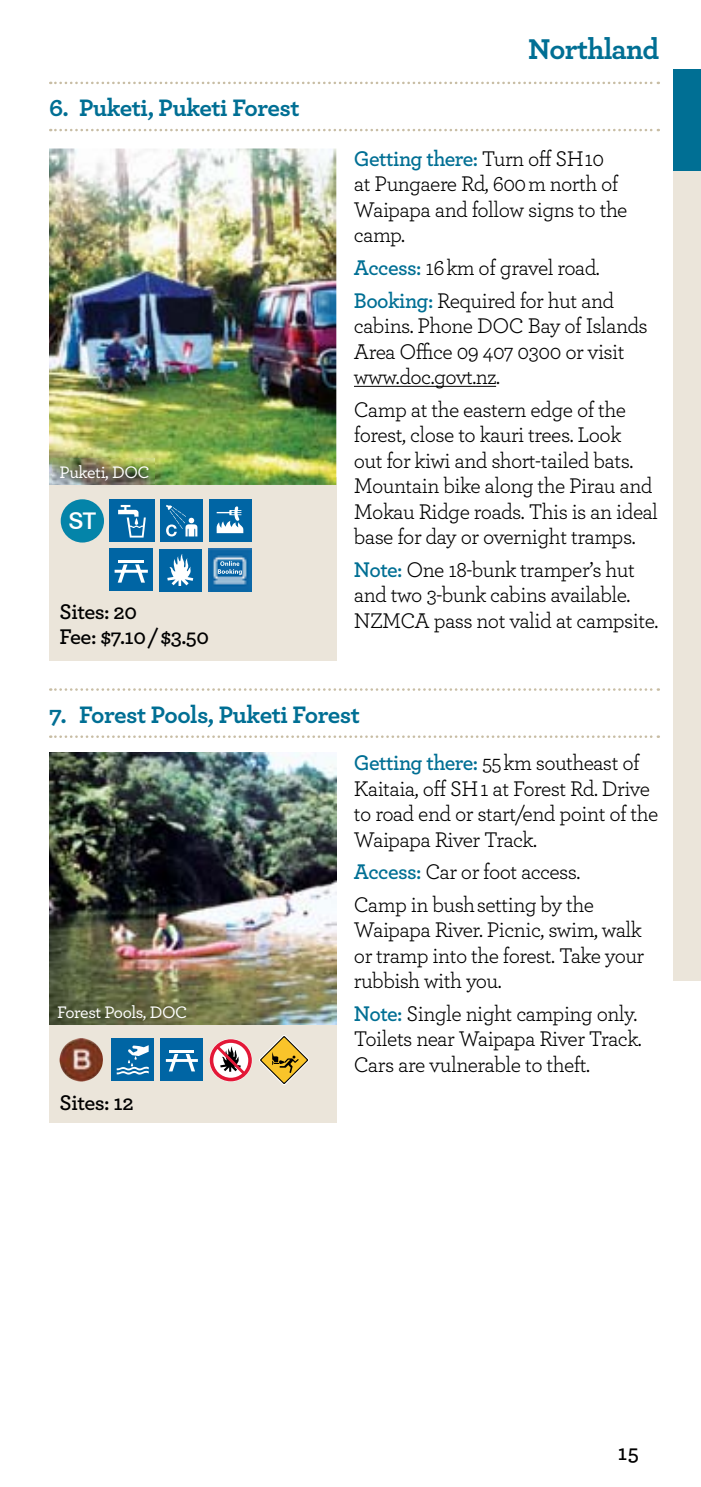
<style>
.page{position:relative;width:701px;height:1487px;background:#fff}
.page>*{position:absolute;margin:0;border:0;box-sizing:border-box;transform-origin:0 0}
.t1{font:700 30px "Archer";letter-spacing:-.025em;color:#006f94}
.t2{font:700 25px "Archer";letter-spacing:-.02em;color:#006f94}
.t3{font:500 23px "Swiss 721 BT";color:#fff}
.t4{font:600 22.5px "Archer";color:#000}
.t5{font:22.25px/25.5px "Archer";letter-spacing:-.025em;color:#000}
.t6{font:600 22.25px/25.5px "Archer";letter-spacing:-.025em;color:#000}
.t7{font:500 17.5px "Archer";letter-spacing:-.025em;color:#fff}
.s1{font-weight:600;color:#006f94}
</style>
<div class="page">
<div style="left:672px;top:676px;width:28px;height:102px;background:#ebe5da"></div>
<div style="left:672px;top:575px;width:28px;height:102px;background:#ebe5da"></div>
<div style="left:672px;top:778px;width:28px;height:101px;background:#ebe5da"></div>
<div style="left:672px;top:879px;width:28px;height:102px;background:#ebe5da"></div>
<div style="left:672px;top:170px;width:28px;height:102px;background:#ebe5da"></div>
<div style="left:672px;top:69px;width:28px;height:102px;background:#006f94"></div>
<div style="left:672px;top:272px;width:28px;height:102px;background:#ebe5da"></div>
<div style="left:672px;top:373px;width:28px;height:102px;background:#ebe5da"></div>
<div style="left:672px;top:474px;width:28px;height:101px;background:#ebe5da"></div>
<div style="left:49px;top:477px;width:287px;height:183px;background:#ebe5da"></div>
<div style="left:49px;top:1013px;width:287px;height:110px;background:#ebe5da"></div>
<svg style="left:50px;top:82px;width:608px;height:2px"></svg>
<svg style="left:50px;top:129px;width:608px;height:2px"></svg>
<hr style="left:354px;top:386px;width:142px;height:1px;background:#000">
<svg style="left:50px;top:688px;width:608px;height:3px"></svg>
<svg style="left:50px;top:735px;width:608px;height:3px"></svg>
<img style="left:49px;top:148px;width:287px;height:337px">
<img style="left:49px;top:752px;width:287px;height:272px">
<div style="left:61px;top:499px;width:43px;height:44px;background:#0484a9;border-radius:50%"></div>
<div style="left:109px;top:499px;width:45px;height:43px;background:#0065a4"></div>
<svg style="left:118px;top:505px;width:28px;height:33px"></svg>
<div style="left:159px;top:549px;width:42px;height:42px;background:#0065a4"></div>
<svg style="left:167px;top:554px;width:26px;height:32px"></svg>
<div style="left:209px;top:499px;width:42px;height:42px;background:#0065a4"></div>
<svg style="left:216px;top:506px;width:27px;height:27px"></svg>
<div style="left:109px;top:549px;width:44px;height:42px;background:#0065a4"></div>
<hr style="left:119px;top:560px;width:25px;height:3px;background:#fff">
<svg style="left:114px;top:564px;width:34px;height:19px"></svg>
<div style="left:160px;top:499px;width:43px;height:43px;background:#0065a4"></div>
<svg style="left:166px;top:505px;width:31px;height:31px"></svg>
<img style="left:208px;top:548px;width:43px;height:43px">
<div style="left:111px;top:1038px;width:43px;height:43px;background:#0065a4"></div>
<svg style="left:117px;top:1045px;width:32px;height:30px"></svg>
<img style="left:60px;top:1038px;width:34px;height:43px">
<div style="left:161px;top:1039px;width:42px;height:42px;background:#0065a4"></div>
<hr style="left:170px;top:1050px;width:24px;height:3px;background:#fff">
<svg style="left:166px;top:1054px;width:32px;height:17px"></svg>
<svg style="left:209px;top:1039px;width:43px;height:43px"></svg>
<svg style="left:210px;top:1039px;width:42px;height:42px"></svg>
<img style="left:52px;top:458px;width:103px;height:27px">
<svg style="left:258px;top:1035px;width:51px;height:50px"></svg>
<svg style="left:260px;top:1036px;width:48px;height:48px"></svg>
<p class="t2" style="left:49px;top:88px;width:252px">6. Puketi, Puketi Forest</p>
<p class="t7" style="left:60px;top:460px;width:92px">Puketi, DOC</p>
<p class="t3" style="left:68px;top:507px;width:29px">ST</p>
<p class="t6" style="left:60px;top:597px;width:151px">Sites: 20<br>Fee: $7.10 / $3.50</p>
<h1 class="t1" style="left:528px;top:25px;width:132px">Northland</h1>
<p class="t5" style="left:354px;top:145px;width:275px"><span class="s1">Getting there:</span> Turn off SH 10<br>at Pungaere Rd, 600 m north of<br>Waipapa and follow signs to the camp.</p>
<p class="t5" style="left:354px;top:250px;width:262px;line-height:32.5px"><span class="s1">Access:</span> 16 km of gravel road.<br><span class="s1">Booking:</span> Required for hut and</p>
<p class="t5" style="left:354px;top:312px;width:295px">cabins. Phone DOC Bay of Islands<br>Area Office 09 407 0300 or visit www.doc.govt.nz.</p>
<p class="t5" style="left:354px;top:396px;width:305px">Camp at the eastern edge of the forest, close to kauri trees. Look<br>out for kiwi and short-tailed bats.<br>Mountain bike along the Pirau and Mokau Ridge roads. This is an ideal base for day or overnight tramps.</p>
<p class="t5" style="left:354px;top:556px;width:306px"><span class="s1">Note:</span> One 18-bunk tramper’s hut and two 3-bunk cabins available.<br>NZMCA pass not valid at campsite.</p>
<p class="t2" style="left:49px;top:695px;width:312px">7. Forest Pools, Puketi Forest</p>
<p class="t5" style="left:354px;top:749px;width:306px"><span class="s1">Getting there:</span> 55 km southeast of<br>Kaitaia, off SH 1 at Forest Rd. Drive to road end or start/end point of the<br>Waipapa River Track.</p>
<p class="t5" style="left:354px;top:854px;width:241px;line-height:32.5px"><span class="s1">Access:</span> Car or foot access.<br>Camp in bush setting by the</p>
<p class="t5" style="left:354px;top:916px;width:292px;text-align:justify">Waipapa River. Picnic, swim, walk or tramp into the forest. Take your rubbish with you.</p>
<p class="t5" style="left:354px;top:1000px;width:289px"><span class="s1">Note:</span> Single night camping only.<br>Toilets near Waipapa River Track.<br>Cars are vulnerable to theft.</p>
<p class="t7" style="left:57px;top:1000px;width:132px">Forest Pools, DOC</p>
<p class="t6" style="left:60px;top:1089px;width:76px">Sites: 12</p>
<p class="t4" style="left:617px;top:1435px;width:23px">15</p>
</div>
